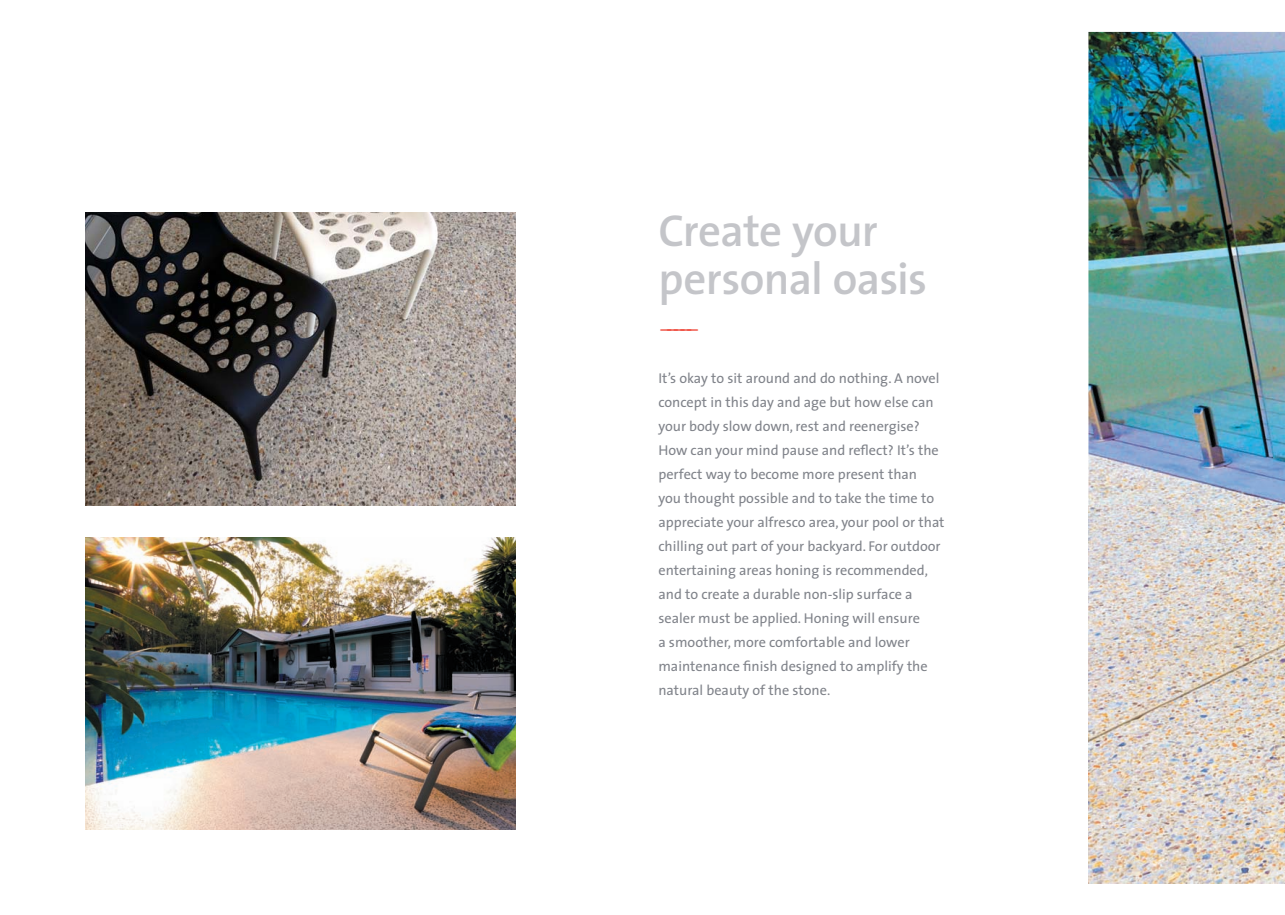
<style>
.page{position:relative;width:1285px;height:915px;background:#fff}
.page>*{position:absolute;margin:0;border:0;box-sizing:border-box;transform-origin:0 0}
.t1{font:600 45px/48px "The Sans";letter-spacing:-.02em;color:#c4c5c9}
.t2{font:600 15.75px "The Sans";color:#ef4b3d;scale:2.86 1}
.t3{font:14.25px/24px "The Sans";color:#80838a}
</style>
<div class="page">
<img style="left:1088px;top:32px;width:196px;height:473px">
<img style="left:1088px;top:505px;width:196px;height:377px">
<img style="left:85px;top:537px;width:430px;height:292px">
<img style="left:85px;top:213px;width:430px;height:292px">
<h1 class="t1" style="left:658px;top:205px;width:270px">Create your personal oasis</h1>
<p class="t2" style="left:658px;top:315px;width:16px">-----</p>
<p class="t3" style="left:658px;top:365px;width:287px">It’s okay to sit around and do nothing. A novel concept in this day and age but how else can your body slow down, rest and reenergise?<br>How can your mind pause and reflect? It’s the perfect way to become more present than<br>you thought possible and to take the time to appreciate your alfresco area, your pool or that chilling out part of your backyard. For outdoor entertaining areas honing is recommended, and to create a durable non-slip surface a sealer must be applied. Honing will ensure<br>a smoother, more comfortable and lower maintenance finish designed to amplify the natural beauty of the stone.</p>
</div>
